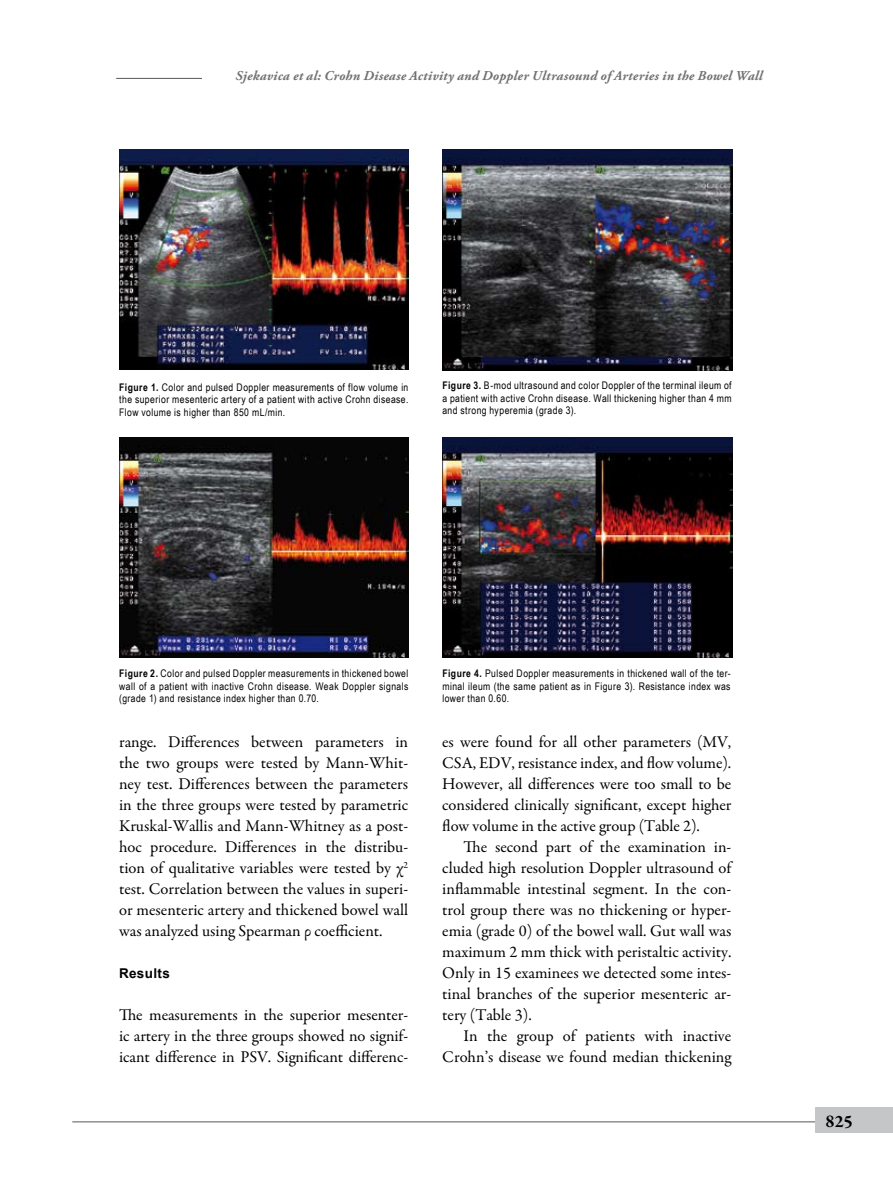
<style>
.page{position:relative;width:893px;height:1191px;background:#fff}
.page>*{position:absolute;margin:0;border:0;box-sizing:border-box;transform-origin:0 0}
.t1{font:700 18px "Garamond Premr Pro";color:#000}
.t2{font:16.5px/21px "Garamond Premr Pro";color:#000;text-align:justify}
.t3{font:italic 700 13.5px "Adobe Garamond Pro";letter-spacing:.02em;color:#707173}
.t4{font:700 13.5px "Arial";letter-spacing:.025em;color:#000}
.t5{font:10.5px/12.6px "Arial Narrow";letter-spacing:.04em;color:#000;text-align:justify}
.s1{font-weight:700}
</style>
<div class="page">
<hr style="left:72px;top:1121px;width:744px;height:1px;background:#58585a">
<hr style="left:116px;top:78px;width:86px;height:1px;background:#58585a">
<div style="left:815px;top:1107px;width:78px;height:25px;background:#c5c6c8"></div>
<img style="left:119px;top:150px;width:289px;height:220px">
<img style="left:119px;top:437px;width:289px;height:220px">
<img style="left:442px;top:150px;width:290px;height:220px">
<img style="left:442px;top:437px;width:290px;height:220px">
<p class="t3" style="left:235px;top:68px;width:529px">Sjekavica et al: Crohn Disease Activity and Doppler Ultrasound of Arteries in the Bowel Wall</p>
<p class="t5" style="left:119px;top:380px;width:291px"><span class="s1">Figure 1.</span> Color and pulsed Doppler measurements of flow volume in the superior mesenteric artery of a patient with active Crohn disease.<br>Flow volume is higher than 850 mL/min.</p>
<p class="t5" style="left:442px;top:379px;width:291px"><span class="s1">Figure 3.</span> B-mod ultrasound and color Doppler of the terminal ileum of a patient with active Crohn disease. Wall thickening higher than 4 mm and strong hyperemia (grade 3).</p>
<p class="t5" style="left:119px;top:667px;width:291px"><span class="s1">Figure 2.</span> Color and pulsed Doppler measurements in thickened bowel wall of a patient with inactive Crohn disease. Weak Doppler signals (grade 1) and resistance index higher than 0.70.</p>
<p class="t2" style="left:119px;top:732px;width:291px">range. Differences between parameters in the two groups were tested by Mann-Whit&shy;ney test. Differences between the parameters in the three groups were tested by parametric Kruskal-Wallis and Mann-Whitney as a post&shy;hoc procedure. Differences in the distribu&shy;tion of qualitative variables were tested by χ<sup>2 </sup>test. Correlation between the values in superi&shy;or mesenteric artery and thickened bowel wall was analyzed using Spearman ρ coefficient.</p>
<p class="t4" style="left:119px;top:964px;width:52px">Results</p>
<p class="t2" style="left:119px;top:1005px;width:291px">The measurements in the superior mesenter&shy;ic artery in the three groups showed no signif&shy;icant difference in PSV. Significant differenc-</p>
<p class="t5" style="left:442px;top:667px;width:290px"><span class="s1">Figure 4.</span> Pulsed Doppler measurements in thickened wall of the ter&shy;minal ileum (the same patient as in Figure 3). Resistance index was lower than 0.60.</p>
<p class="t2" style="left:442px;top:732px;width:291px">es were found for all other parameters (MV, CSA, EDV, resistance index, and flow volume).<br>However, all differences were too small to be considered clinically significant, except higher flow volume in the active group (Table 2).</p>
<p class="t2" style="left:442px;top:837px;width:291px;text-indent:21px">The second part of the examination in&shy;cluded high resolution Doppler ultrasound of inflammable intestinal segment. In the con&shy;trol group there was no thickening or hyper&shy;emia (grade 0) of the bowel wall. Gut wall was maximum 2 mm thick with peristaltic activity.<br>Only in 15 examinees we detected some intes&shy;tinal branches of the superior mesenteric ar&shy;tery (Table 3).</p>
<p class="t2" style="left:442px;top:1026px;width:291px;text-align:right">In the group of patients with inactive<br>Crohn’s disease we found median thickening</p>
<p class="t1" style="left:826px;top:1110px;width:29px">825</p>
</div>
